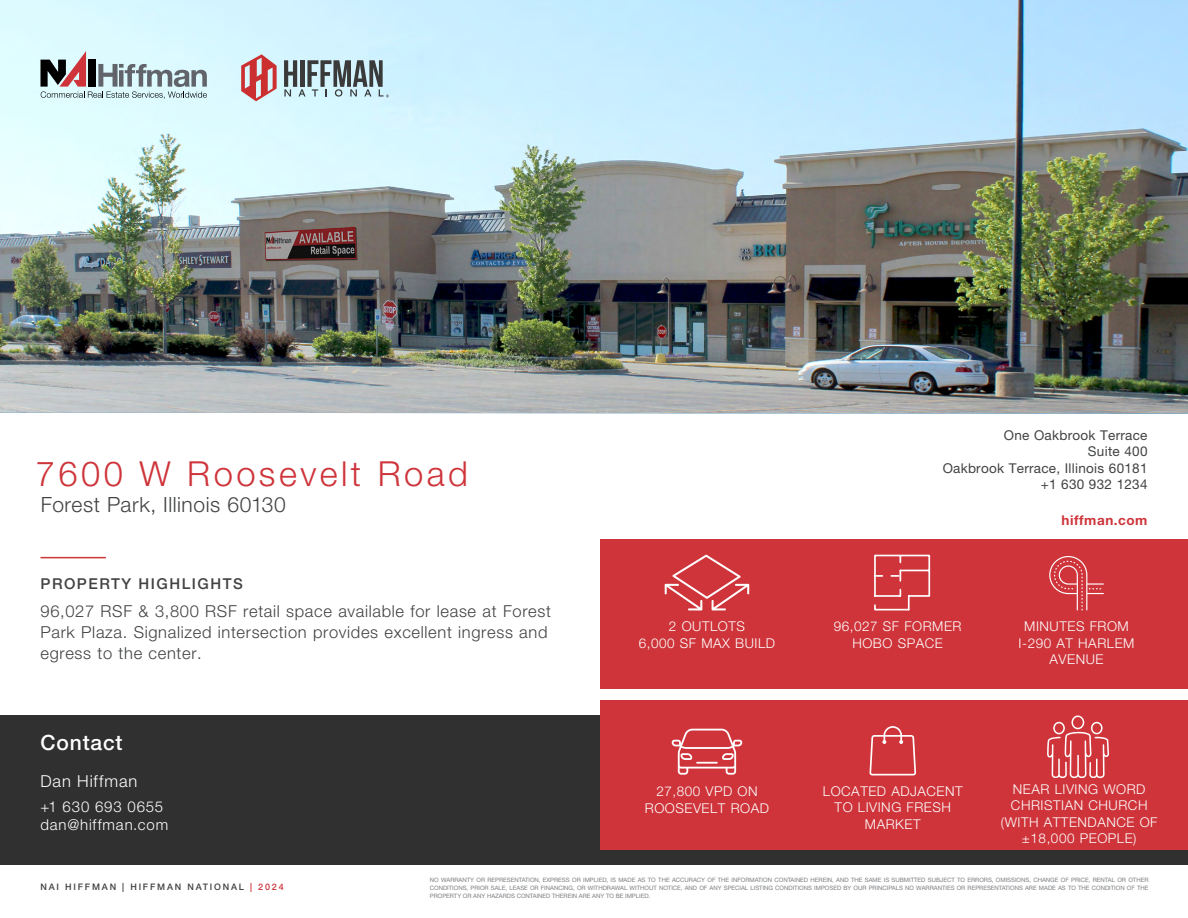
<style>
.page{position:relative;width:1188px;height:918px;background:#fff}
.page>*{position:absolute;margin:0;border:0;box-sizing:border-box;transform-origin:0 0}
.t1{font:300 34.5px "Helvetica Neue LT Std";letter-spacing:.1em;color:#ce343a}
.t2{font:300 21px "Helvetica Neue LT Std";letter-spacing:.025em;color:#414242}
.t3{font:500 21px "Helvetica Neue LT Std";letter-spacing:.04em;color:#fff}
.t4{font:300 16.5px/21px "Helvetica Neue LT Std";letter-spacing:.04em;color:#414242}
.t5{font:300 16.5px "Helvetica Neue LT Std";letter-spacing:.055em;color:#fff}
.t6{font:300 15px/18px "Helvetica Neue LT Std";letter-spacing:.055em;color:#fff}
.t7{font:500 15px "Helvetica Neue LT Std";letter-spacing:.1em;color:#414242}
.t8{font:300 13.5px/16.5px "Helvetica Neue LT Std";letter-spacing:.04em;color:#fff;text-align:center}
.t9{font:13.5px/16.4px "Helvetica Neue LT Std";letter-spacing:.02em;color:#414242;text-align:right}
.t10{font:700 13.5px "Helvetica Neue LT Std";letter-spacing:.04em;color:#ce343a}
.t11{font:500 9px "Helvetica Neue LT Std";letter-spacing:.2em;color:#414242}
.t12{font:6px/7.9px "Helvetica Neue LT Std";color:#7b7d81;text-align:justify}
.s1{color:#ce343a}
</style>
<div class="page">
<div style="left:0;top:716px;width:1188px;height:149px;background:#303030"></div>
<div style="left:601px;top:539px;width:587px;height:149px;background:#ce343a"></div>
<div style="left:601px;top:700px;width:587px;height:149px;background:#ce343a"></div>
<img style="left:0;top:0;width:1188px;height:414px">
<hr style="left:40px;top:557px;width:66px;height:1px;background:#ce343a">
<svg style="left:241px;top:54px;width:36px;height:47px;background:#d18d91"></svg>
<svg style="left:40px;top:51px;width:167px;height:48px;background:#aebbbf"></svg>
<svg style="left:284px;top:60px;width:105px;height:37px;background:#8fa3a8"></svg>
<svg style="left:874px;top:554px;width:57px;height:57px"></svg>
<svg style="left:665px;top:555px;width:84px;height:55px"></svg>
<svg style="left:1049px;top:556px;width:55px;height:54px"></svg>
<svg style="left:672px;top:729px;width:70px;height:46px"></svg>
<svg style="left:869px;top:726px;width:47px;height:49px"></svg>
<svg style="left:1047px;top:716px;width:62px;height:62px"></svg>
<h1 class="t1" style="left:36px;top:453px;width:434px">7600 W Roosevelt Road</h1>
<h2 class="t2" style="left:41px;top:492px;width:247px">Forest Park, Illinois 60130</h2>
<h3 class="t7" style="left:40px;top:575px;width:204px">PROPERTY HIGHLIGHTS</h3>
<h3 class="t4" style="left:40px;top:600px;width:512px">96,027 RSF &amp; 3,800 RSF retail space available for lease at Forest<br>Park Plaza. Signalized intersection provides excellent ingress and egress to the center.</h3>
<h2 class="t3" style="left:40px;top:730px;width:84px">Contact</h2>
<h3 class="t5" style="left:40px;top:771px;width:98px">Dan Hiffman</h3>
<h3 class="t6" style="left:40px;top:797px;width:129px">+1 630 693 0655 dan@hiffman.com</h3>
<h3 class="t9" style="left:943px;top:427px;width:206px">One Oakbrook Terrace<br>Suite 400<br>Oakbrook Terrace, Illinois 60181 +1 630 932 1234</h3>
<h3 class="t10" style="left:1062px;top:512px;width:87px">hiffman.com</h3>
<h3 class="t8" style="left:639px;top:618px;width:138px">2 OUTLOTS<br>6,000 SF MAX BUILD</h3>
<h3 class="t8" style="left:1019px;top:618px;width:117px">MINUTES FROM<br>I-290 AT HARLEM<br>AVENUE</h3>
<h3 class="t8" style="left:834px;top:618px;width:129px">96,027 SF FORMER<br>HOBO SPACE</h3>
<h3 class="t8" style="left:645px;top:783px;width:126px">27,800 VPD ON<br>ROOSEVELT ROAD</h3>
<h3 class="t8" style="left:1001px;top:780px;width:158px">NEAR LIVING WORD<br>CHRISTIAN CHURCH (WITH ATTENDANCE OF ±18,000 PEOPLE)</h3>
<h3 class="t8" style="left:823px;top:783px;width:141px">LOCATED ADJACENT<br>TO LIVING FRESH<br>MARKET</h3>
<h3 class="t11" style="left:40px;top:881px;width:245px">NAI HIFFMAN | HIFFMAN NATIONAL <span class="s1">| 2024</span></h3>
<p class="t12" style="left:430px;top:875px;width:720px">NO WARRANTY OR REPRESENTATION, EXPRESS OR IMPLIED, IS MADE AS TO THE ACCURACY OF THE INFORMATION CONTAINED HEREIN, AND THE SAME IS SUBMITTED SUBJECT TO ERRORS, OMISSIONS, CHANGE OF PRICE, RENTAL OR OTHER CONDITIONS, PRIOR SALE, LEASE OR FINANCING, OR WITHDRAWAL WITHOUT NOTICE, AND OF ANY SPECIAL LISTING CONDITIONS IMPOSED BY OUR PRINCIPALS NO WARRANTIES OR REPRESENTATIONS ARE MADE AS TO THE CONDITION OF THE PROPERTY OR ANY HAZARDS CONTAINED THEREIN ARE ANY TO BE IMPLIED.</p>
</div>
